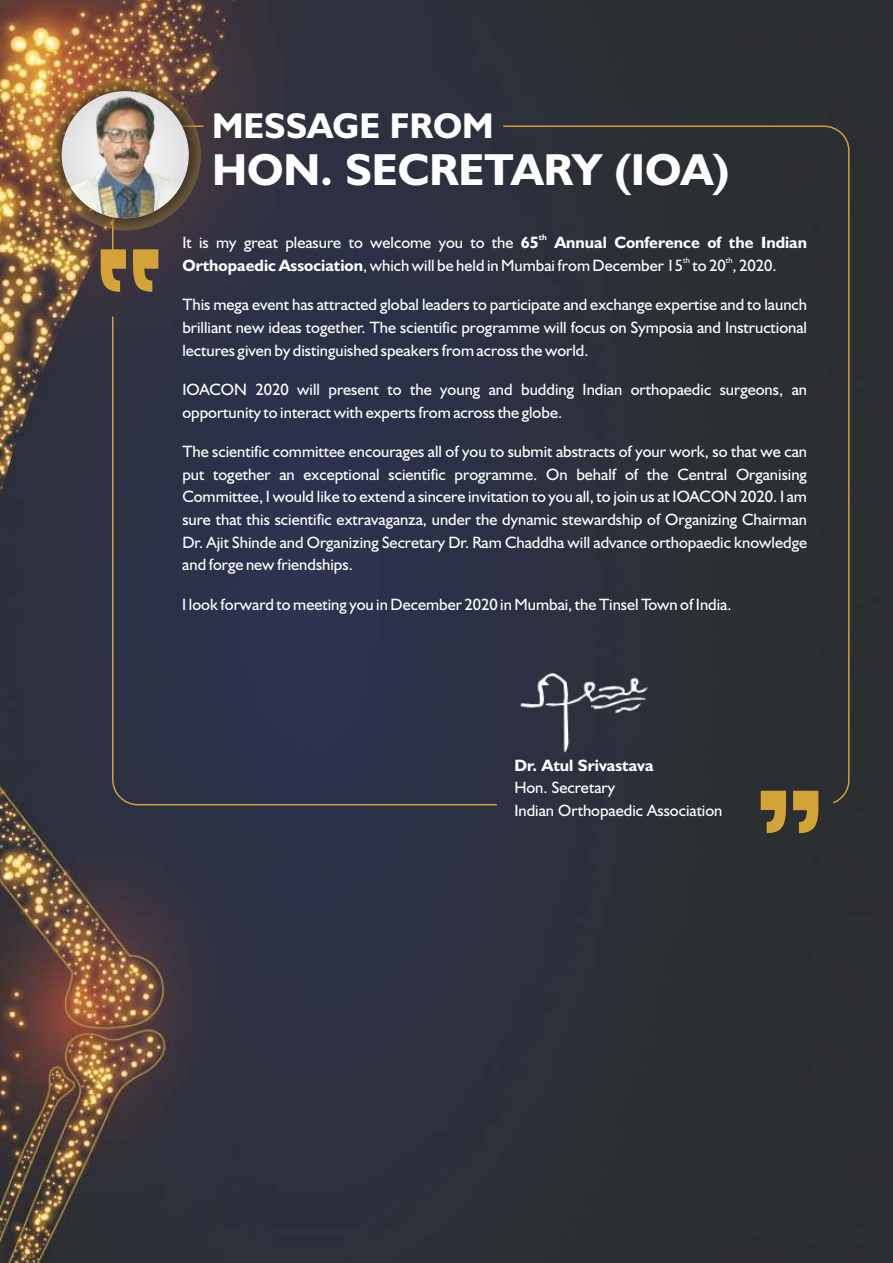
<style>
.page{position:relative;width:893px;height:1263px;background:#fff}
.page>*{position:absolute;margin:0;border:0;box-sizing:border-box;transform-origin:0 0}
.t1{font:700 45px "Humanist 521 BT";color:#fff}
.t2{font:700 36px "Humanist 521 BT";color:#fff}
.t3{font:16.5px/22.6px "Humanist 521 BT";color:#fff;text-align:justify}
.t4{font:700 16.5px "Humanist 521 BT";color:#fff}
.t5{font:8.25px "Humanist 521 BT";color:#fff}
.t6{font:700 8.25px "Humanist 521 BT";color:#fff}
.s1{font-weight:700}
</style>
<div class="page">
<img style="left:0;top:0;width:893px;height:1263px">
<svg style="left:502px;top:125px;width:348px;height:680px;background:#2c2f36"></svg>
<div style="left:111px;top:315px;width:387px;height:491px;background:#2b3149"></div>
<svg style="left:101px;top:125px;width:104px;height:167px;background:#5c4c3e"></svg>
<svg style="left:793px;top:791px;width:25px;height:42px"></svg>
<svg style="left:761px;top:791px;width:25px;height:42px"></svg>
<div style="left:52px;top:82px;width:146px;height:146px;background:#383336;opacity:.78"></div>
<img style="left:62px;top:97px;width:127px;height:121px">
<img style="left:520px;top:673px;width:129px;height:79px">
<h2 class="t2" style="left:212px;top:111px;width:283px">MESSAGE FROM</h2>
<h1 class="t1" style="left:212px;top:151px;width:519px">HON. SECRETARY (IOA)</h1>
<p class="t6" style="left:539px;top:234px;width:9px">th</p>
<p class="t3" style="left:182px;top:233px;width:626px">It is my great pleasure to welcome you to the <span class="s1">65 Annual Conference of the Indian</span></p>
<p class="t5" style="left:683px;top:256px;width:8px">th</p>
<p class="t5" style="left:726px;top:256px;width:8px">th</p>
<p class="t3" style="left:182px;top:255px;width:596px"><span class="s1">Orthopaedic Association</span>, which will be held in Mumbai from December 15 to 20 , 2020.</p>
<p class="t3" style="left:182px;top:295px;width:626px">This mega event has attracted global leaders to participate and exchange expertise and to launch brilliant new ideas together. The scientific programme will focus on Symposia and Instructional lectures given by distinguished speakers from across the world.</p>
<p class="t3" style="left:182px;top:379px;width:626px">IOACON 2020 will present to the young and budding Indian orthopaedic surgeons, an opportunity to interact with experts from across the globe.</p>
<p class="t3" style="left:182px;top:441px;width:626px">The scientific committee encourages all of you to submit abstracts of your work, so that we can put together an exceptional scientific programme. On behalf of the Central Organising Committee, I would like to extend a sincere invitation to you all, to join us at IOACON 2020. I am sure that this scientific extravaganza, under the dynamic stewardship of Organizing Chairman Dr. Ajit Shinde and Organizing Secretary Dr. Ram Chaddha will advance orthopaedic knowledge and forge new friendships.</p>
<p class="t3" style="left:182px;top:594px;width:551px">I look forward to meeting you in December 2020 in Mumbai, the Tinsel Town of India.</p>
<p class="t4" style="left:514px;top:758px;width:141px">Dr. Atul Srivastava</p>
<p class="t3" style="left:514px;top:777px;width:210px">Hon. Secretary<br>Indian Orthopaedic Association</p>
</div>
